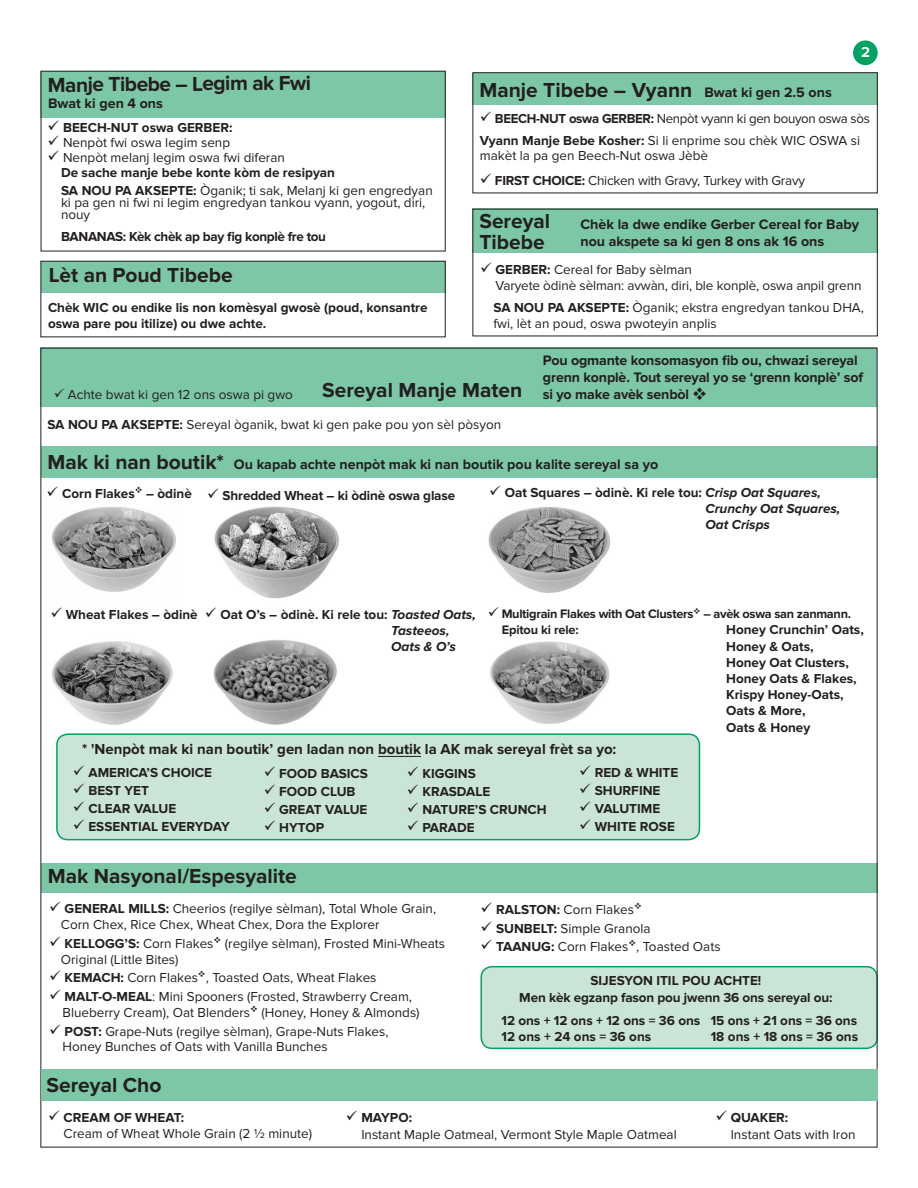
<style>
.page{position:relative;width:918px;height:1188px;background:#fff}
.page>*{position:absolute;margin:0;border:0;box-sizing:border-box;transform-origin:0 0}
.t1{font:700 21px/21px "Proxima Nova";color:#231f20}
.t2{font:700 15px "Proxima Nova";color:#231f20}
.t3{font:700 15px "Proxima Nova";color:#fff}
.t4{font:700 14.25px/17.1px "Proxima Nova";color:#231f20}
.t5{font:13.5px/16.2px "Proxima Nova";color:#231f20}
.t6{font:700 13.5px/16.2px "Proxima Nova";color:#231f20}
.t7{font:italic 700 13.5px/16.2px "Proxima Nova";color:#231f20}
.t8{font:13.5px/22.2px "Proxima Nova";letter-spacing:-.025em;color:#231f20}
.t9{font:700 13.5px "Proxima Nova";letter-spacing:-.025em;color:#231f20}
.t10{font:700 12.75px/16.2px "Proxima Nova";letter-spacing:-.025em;color:#231f20}
.s1{font-weight:400}
.s2{font-weight:700}
.s3{font-size:14.25px}
.s4{font-family:"Apple Gothic";font-weight:400}
.s5{font-size:21px}
.s6{font-style:normal}
</style>
<div class="page">
<div style="left:41px;top:71px;width:405px;height:47px;background:#7cc7a6"></div>
<div style="left:41px;top:71px;width:405px;height:180px;border:1px solid #231f20"></div>
<img style="left:490px;top:641px;width:120px;height:83px">
<div style="left:40px;top:348px;width:838px;height:59px;background:#7cc7a6"></div>
<div style="left:41px;top:262px;width:405px;height:31px;background:#7cc7a6"></div>
<div style="left:40px;top:261px;width:406px;height:76px;border:1px solid #231f20"></div>
<img style="left:214px;top:506px;width:125px;height:93px">
<img style="left:213px;top:640px;width:124px;height:85px">
<div style="left:41px;top:446px;width:837px;height:31px;background:#7cc7a6"></div>
<img style="left:51px;top:506px;width:125px;height:86px">
<img style="left:52px;top:641px;width:121px;height:84px">
<img style="left:488px;top:507px;width:123px;height:86px">
<div style="left:57px;top:734px;width:642px;height:106px;background:#cae5d7;border-radius:11px"></div>
<div style="left:56px;top:733px;width:644px;height:107px;border:2px solid #00a261;border-radius:11px"></div>
<hr style="left:378px;top:756px;width:43px;height:1px;background:#231f20">
<div style="left:41px;top:863px;width:837px;height:30px;background:#7cc7a6"></div>
<div style="left:481px;top:967px;width:396px;height:81px;background:#cae5d7;border-radius:11px"></div>
<div style="left:480px;top:966px;width:398px;height:83px;border:2px solid #00a261;border-radius:11px"></div>
<div style="left:472px;top:209px;width:406px;height:44px;background:#7cc7a6"></div>
<div style="left:472px;top:209px;width:406px;height:127px;border:1px solid #231f20"></div>
<div style="left:472px;top:73px;width:406px;height:31px;background:#7cc7a6"></div>
<div style="left:41px;top:1070px;width:837px;height:31px;background:#7cc7a6"></div>
<div style="left:853px;top:40px;width:25px;height:25px;background:#00a261;border-radius:50%"></div>
<div style="left:472px;top:72px;width:406px;height:121px;border:1px solid #231f20"></div>
<h1 class="t1" style="left:47px;top:76px;width:265px;rotate:-1deg">Manje Tibebe – Legim ak Fwi</h1>
<p class="t6" style="left:48px;top:120px;width:186px">✓ BEECH-NUT oswa GERBER:</p>
<p class="t5" style="left:48px;top:135px;width:184px">✓ Nenpòt fwi oswa legim senp</p>
<p class="t6" style="left:61px;top:150px;width:276px;line-height:15px;text-indent:-13px">✓ <span class="s1">Nenpòt melanj legim oswa fwi diferan<br></span>De sache manje bebe konte kòm de resipyan</p>
<p class="t5" style="left:61px;top:185px;width:373px;line-height:12px"><span class="s2">SA NOU PA AKSEPTE:</span> Òganik; ti sak, Melanj ki gen engredyan ki pa gen ni fwi ni legim engredyan tankou vyann, yogout, diri, nouy</p>
<p class="t9" style="left:61px;top:229px;width:267px">BANANAS: Kèk chèk ap bay fig konplè fre tou</p>
<p class="t4" style="left:48px;top:95px;width:116px">Bwat ki gen 4 ons</p>
<h1 class="t1" style="left:49px;top:265px;width:185px">Lèt an Poud Tibebe</h1>
<p class="t6" style="left:48px;top:299px;width:381px">Chèk WIC ou endike lis non komèsyal gwosè (poud, konsantre oswa pare pou itilize) ou dwe achte.</p>
<p class="t3" style="left:861px;top:43px;width:10px">2</p>
<h1 class="t1" style="left:479px;top:80px;width:354px">Manje Tibebe – Vyann <span class="s3">Bwat ki gen 2.5 ons</span></h1>
<p class="t8" style="left:480px;top:107px;width:392px">✓ <span class="s2">BEECH-NUT oswa GERBER:</span> Nenpòt vyann ki gen bouyon oswa sòs<br><span class="s2">Vyann Manje Bebe Kosher:</span> Si li enprime sou chèk WIC OSWA si</p>
<p class="t5" style="left:480px;top:147px;width:230px">makèt la pa gen Beech-Nut oswa Jèbè</p>
<p class="t5" style="left:480px;top:172px;width:327px">✓ <span class="s2">FIRST CHOICE:</span> Chicken with Gravy, Turkey with Gravy</p>
<h1 class="t1" style="left:479px;top:211px;width:72px">Sereyal<br>Tibebe</h1>
<p class="t4" style="left:580px;top:216px;width:280px">Chèk la dwe endike Gerber Cereal for Baby nou akspete sa ki gen 8 ons ak 16 ons</p>
<p class="t5" style="left:496px;top:261px;width:367px;text-indent:-16px">✓ <span class="s2">GERBER:</span> Cereal for Baby sèlman<br>Varyete òdinè sèlman: avwàn, diri, ble konplè, oswa anpil grenn</p>
<p class="t5" style="left:493px;top:300px;width:372px"><span class="s2">SA NOU PA AKSEPTE:</span> Òganik; ekstra engredyan tankou DHA, fwi, lèt an poud, oswa pwoteyin anplis</p>
<p class="t5" style="left:54px;top:387px;width:241px">✓ Achte bwat ki gen 12 ons oswa pi gwo</p>
<h1 class="t1" style="left:322px;top:380px;width:202px">Sereyal Manje Maten</h1>
<p class="t5" style="left:47px;top:417px;width:455px"><span class="s2">SA NOU PA AKSEPTE:</span> Sereyal òganik, bwat ki gen pake pou yon sèl pòsyon</p>
<p class="t4" style="left:543px;top:352px;width:322px">Pou ogmante konsomasyon fib ou, chwazi sereyal grenn konplè. Tout sereyal yo se ‘grenn konplè’ sof si yo make avèk senbòl <span class="s4">❖</span></p>
<p class="t4" style="left:47px;top:456px;width:612px"><span class="s5">Mak ki nan boutik*</span> Ou kapab achte nenpòt mak ki nan boutik pou kalite sereyal sa yo</p>
<p class="t6" style="left:47px;top:488px;width:410px">✓ Corn Flakes❖ – òdinè ✓ Shredded Wheat – ki òdinè oswa glase</p>
<p class="t7" style="left:706px;top:485px;width:136px;text-indent:-216px">✓ <span class="s6">Oat Squares – òdinè. Ki rele tou:</span> Crisp Oat Squares,<br>Crunchy Oat Squares,<br>Oat Crisps</p>
<p class="t6" style="left:50px;top:606px;width:149px">✓ Wheat Flakes – òdinè</p>
<p class="t7" style="left:391px;top:607px;width:86px;text-indent:-186px">✓ <span class="s6">Oat O’s – òdinè. Ki rele tou:</span> Toasted Oats,<br>Tasteeos,<br>Oats &amp; O’s</p>
<p class="t10" style="left:502px;top:606px;width:351px;text-indent:-14px">✓ Multigrain Flakes with Oat Clusters❖ – avèk oswa san zanmann.<br>Epitou ki rele:</p>
<p class="t6" style="left:726px;top:622px;width:139px">Honey Crunchin’ Oats,<br>Honey &amp; Oats,<br>Honey Oat Clusters,<br>Honey Oats &amp; Flakes,<br>Krispy Honey-Oats,<br>Oats &amp; More,<br>Oats &amp; Honey</p>
<p class="t2" style="left:82px;top:741px;width:536px">* 'Nenpòt mak ki nan boutik’ gen ladan non boutik la AK mak sereyal frèt sa yo:</p>
<p class="t6" style="left:73px;top:765px;width:141px">✓ AMERICA’S CHOICE</p>
<p class="t6" style="left:73px;top:783px;width:78px">✓ BEST YET</p>
<p class="t6" style="left:73px;top:801px;width:105px">✓ CLEAR VALUE</p>
<p class="t6" style="left:73px;top:819px;width:159px">✓ ESSENTIAL EVERYDAY</p>
<p class="t6" style="left:264px;top:766px;width:106px">✓ FOOD BASICS</p>
<p class="t6" style="left:264px;top:784px;width:93px">✓ FOOD CLUB</p>
<p class="t6" style="left:264px;top:802px;width:105px">✓ GREAT VALUE</p>
<p class="t6" style="left:264px;top:820px;width:62px">✓ HYTOP</p>
<h1 class="t1" style="left:48px;top:866px;width:250px">Mak Nasyonal/Espesyalite</h1>
<p class="t6" style="left:407px;top:766px;width:70px">✓ KIGGINS</p>
<p class="t6" style="left:407px;top:784px;width:85px">✓ KRASDALE</p>
<p class="t6" style="left:407px;top:802px;width:141px">✓ NATURE’S CRUNCH</p>
<p class="t6" style="left:407px;top:820px;width:69px">✓ PARADE</p>
<p class="t6" style="left:579px;top:765px;width:101px">✓ RED &amp; WHITE</p>
<p class="t6" style="left:579px;top:783px;width:83px">✓ SHURFINE</p>
<p class="t6" style="left:579px;top:801px;width:82px">✓ VALUTIME</p>
<p class="t6" style="left:579px;top:819px;width:97px">✓ WHITE ROSE</p>
<p class="t5" style="left:61px;top:901px;width:377px;line-height:15.8px;text-indent:-12px">✓ <span class="s2">GENERAL MILLS:</span> Cheerios (regilye sèlman), Total Whole Grain,<br>Corn Chex, Rice Chex, Wheat Chex, Dora the Explorer</p>
<p class="t5" style="left:61px;top:936px;width:386px;line-height:15.8px;text-indent:-12px">✓ <span class="s2">KELLOGG’S:</span> Corn Flakes❖ (regilye sèlman), Frosted Mini-Wheats<br>Original (Little Bites)</p>
<p class="t5" style="left:49px;top:970px;width:329px">✓ <span class="s2">KEMACH:</span> Corn Flakes❖, Toasted Oats, Wheat Flakes</p>
<p class="t5" style="left:63px;top:989px;width:359px;line-height:15.8px;text-indent:-13px">✓ <span class="s2">MALT-O-MEAL</span>: Mini Spooners (Frosted, Strawberry Cream,<br>Blueberry Cream), Oat Blenders❖ (Honey, Honey &amp; Almonds)</p>
<p class="t5" style="left:63px;top:1024px;width:328px;line-height:15.8px;text-indent:-13px">✓ <span class="s2">POST:</span> Grape-Nuts (regilye sèlman), Grape-Nuts Flakes,<br>Honey Bunches of Oats with Vanilla Bunches</p>
<h1 class="t1" style="left:47px;top:1075px;width:116px">Sereyal Cho</h1>
<p class="t5" style="left:481px;top:901px;width:163px">✓ <span class="s2">RALSTON:</span> Corn Flakes❖</p>
<p class="t5" style="left:481px;top:920px;width:172px">✓ <span class="s2">SUNBELT:</span> Simple Granola</p>
<p class="t5" style="left:481px;top:939px;width:242px">✓ <span class="s2">TAANUG:</span> Corn Flakes❖, Toasted Oats</p>
<p class="t6" style="left:519px;top:972px;width:315px;line-height:17.7px;text-align:center">SIJESYON ITIL POU ACHTE!<br>Men kèk egzanp fason pou jwenn 36 ons sereyal ou:</p>
<p class="t6" style="left:502px;top:1013px;width:357px">12 ons + 12 ons + 12 ons = 36 ons 15 ons + 21 ons = 36 ons<br>12 ons + 24 ons = 36 ons</p>
<p class="t6" style="left:711px;top:1029px;width:149px">18 ons + 18 ons = 36 ons</p>
<p class="t5" style="left:64px;top:1109px;width:250px;text-indent:-16px">✓ <span class="s2">CREAM OF WHEAT:<br></span>Cream of Wheat Whole Grain (2 ½ minute)</p>
<p class="t5" style="left:731px;top:1110px;width:126px;text-indent:-15px">✓ <span class="s2">QUAKER:<br></span>Instant Oats with Iron</p>
<p class="t5" style="left:361px;top:1110px;width:317px;text-indent:-16px">✓ <span class="s2">MAYPO:<br></span>Instant Maple Oatmeal, Vermont Style Maple Oatmeal</p>
</div>
